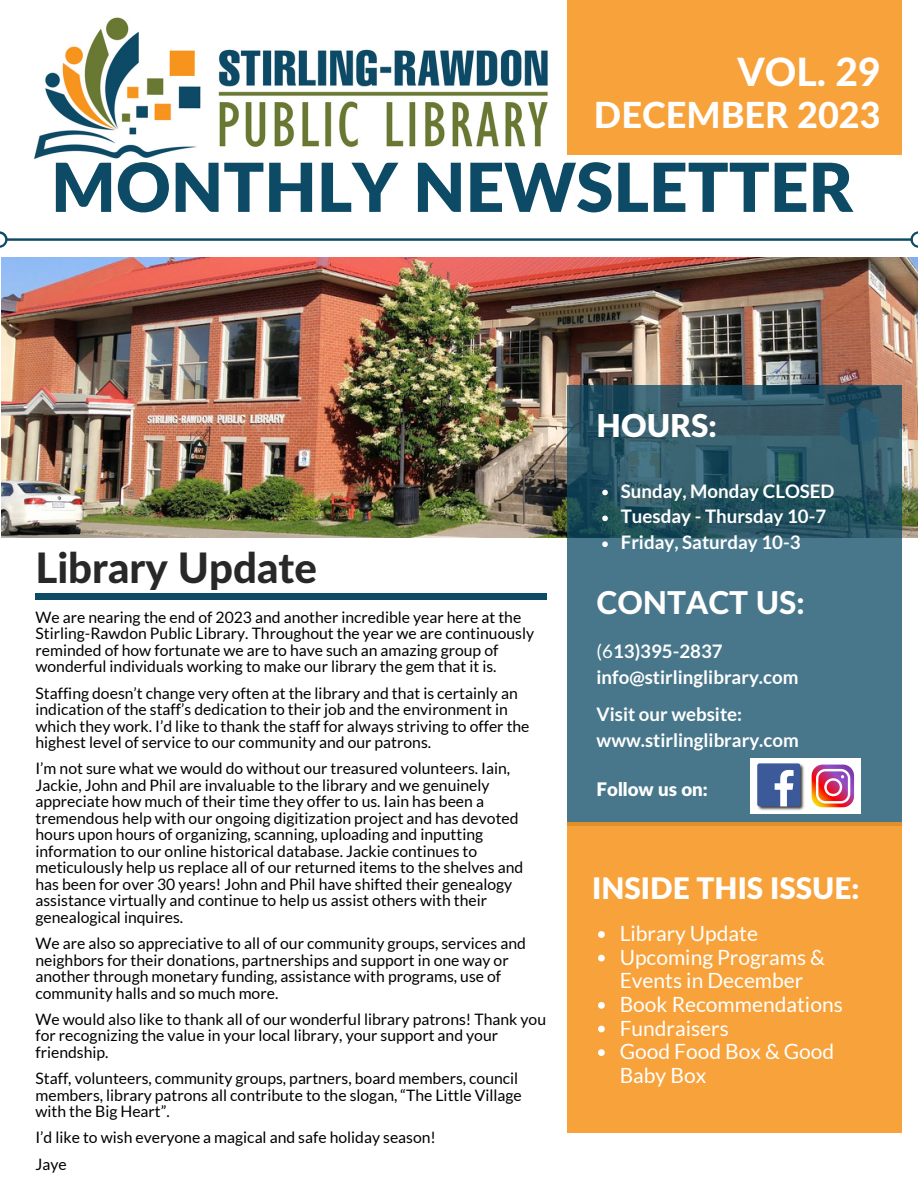
<style>
.page{position:relative;width:918px;height:1188px;background:#fff}
.page>*{position:absolute;margin:0;border:0;box-sizing:border-box;transform-origin:0 0}
.t1{font:900 67.5px "Lato Latin";color:#0c4a65}
.t2{font:800 42px "Lato Latin";color:#282828}
.t3{font:800 39px "Lato Latin";color:#fff}
.t4{font:800 36px "Lato Latin";color:#fff}
.t5{font:800 31.5px "Lato Latin";color:#fff}
.t6{font:900 31.5px "Lato Latin";color:#fff}
.t7{font:900 29.7px "Lato Latin";color:#fff}
.t8{font:21px/23.7px "Lato";color:#fff}
.t9{font:700 18.75px "Lato";color:#fff}
.t10{font:700 18.6px "Lato";color:#fff}
.t11{font:900 18.6px "Lato Latin";color:#fff}
.t12{font:15.75px/16.5px "Lato";color:#000}
.s1{font-weight:400}
</style>
<div class="page">
<img style="left:34px;top:17px;width:514px;height:142px">
<div style="left:567px;top:0;width:335px;height:155px;background:#f8a23b"></div>
<svg style="left:0;top:231px;width:918px;height:17px"></svg>
<img style="left:1px;top:258px;width:917px;height:280px">
<div style="left:35px;top:594px;width:512px;height:6px;background:#0c4a65"></div>
<svg style="left:567px;top:385px;width:334px;height:438px;background:#3e6b7c"></svg>
<div style="left:567px;top:823px;width:334px;height:310px;background:#f8a23b"></div>
<img style="left:750px;top:758px;width:110px;height:55px">
<svg style="left:602px;top:490px;width:6px;height:5px"></svg>
<svg style="left:602px;top:516px;width:6px;height:5px"></svg>
<svg style="left:602px;top:541px;width:6px;height:6px"></svg>
<svg style="left:598px;top:931px;width:7px;height:7px"></svg>
<svg style="left:598px;top:955px;width:7px;height:6px"></svg>
<svg style="left:598px;top:1002px;width:7px;height:7px"></svg>
<svg style="left:598px;top:1026px;width:7px;height:6px"></svg>
<svg style="left:598px;top:1049px;width:7px;height:7px"></svg>
<p class="t3" style="left:738px;top:54px;width:145px">VOL. 29</p>
<p class="t4" style="left:594px;top:99px;width:288px">DECEMBER 2023</p>
<p class="t1" style="left:51px;top:158px;width:803px">MONTHLY NEWSLETTER</p>
<p class="t2" style="left:35px;top:549px;width:283px">Library Update</p>
<p class="t12" style="left:35px;top:609px;width:500px">We are nearing the end of 2023 and another incredible year here at the Stirling-Rawdon Public Library. Throughout the year we are continuously reminded of how fortunate we are to have such an amazing group of wonderful individuals working to make our library the gem that it is.</p>
<p class="t12" style="left:35px;top:684px;width:496px">Staffing doesn’t change very often at the library and that is certainly an indication of the staff’s dedication to their job and the environment in which they work. I’d like to thank the staff for always striving to offer the highest level of service to our community and our patrons.</p>
<p class="t12" style="left:35px;top:760px;width:489px">I’m not sure what we would do without our treasured volunteers. Iain, Jackie, John and Phil are invaluable to the library and we genuinely appreciate how much of their time they offer to us. Iain has been a tremendous help with our ongoing digitization project and has devoted hours upon hours of organizing, scanning, uploading and inputting information to our online historical database. Jackie continues to meticulously help us replace all of our returned items to the shelves and has been for over 30 years! John and Phil have shifted their genealogy assistance virtually and continue to help us assist others with their genealogical inquires.</p>
<p class="t12" style="left:35px;top:935px;width:492px">We are also so appreciative to all of our community groups, services and neighbors for their donations, partnerships and support in one way or another through monetary funding, assistance with programs, use of community halls and so much more.</p>
<p class="t12" style="left:35px;top:1011px;width:512px">We would also like to thank all of our wonderful library patrons! Thank you for recognizing the value in your local library, your support and your friendship.</p>
<p class="t12" style="left:35px;top:1070px;width:488px">Staff, volunteers, community groups, partners, board members, council members, library patrons all contribute to the slogan, “The Little Village with the Big Heart”.</p>
<p class="t12" style="left:35px;top:1129px;width:402px">I’d like to wish everyone a magical and safe holiday season!</p>
<p class="t12" style="left:35px;top:1155px;width:33px">Jaye</p>
<p class="t6" style="left:597px;top:411px;width:122px">HOURS:</p>
<p class="t9" style="left:621px;top:479px;width:215px">Sunday, Monday CLOSED</p>
<p class="t9" style="left:621px;top:505px;width:207px">Tuesday - Thursday 10-7</p>
<p class="t9" style="left:621px;top:531px;width:181px">Friday, Saturday 10-3</p>
<p class="t5" style="left:597px;top:589px;width:210px">CONTACT US:</p>
<p class="t10" style="left:597px;top:640px;width:128px"><span class="s1">(6</span>13)395-2837</p>
<p class="t10" style="left:597px;top:665px;width:203px">info@stirlinglibrary.com</p>
<p class="t10" style="left:597px;top:703px;width:147px">Visit our website:</p>
<p class="t10" style="left:597px;top:728px;width:204px">www.stirlinglibrary.com</p>
<p class="t11" style="left:597px;top:781px;width:113px">Follow us on:</p>
<p class="t7" style="left:592px;top:875px;width:269px">INSIDE THIS ISSUE:</p>
<p class="t8" style="left:620px;top:921px;width:140px">Library Update</p>
<p class="t8" style="left:620px;top:945px;width:207px">Upcoming Programs &amp;<br>Events in December</p>
<p class="t8" style="left:620px;top:992px;width:225px">Book Recommendations</p>
<p class="t8" style="left:620px;top:1016px;width:111px">Fundraisers</p>
<p class="t8" style="left:620px;top:1039px;width:216px">Good Food Box &amp; Good<br>Baby Box</p>
</div>
